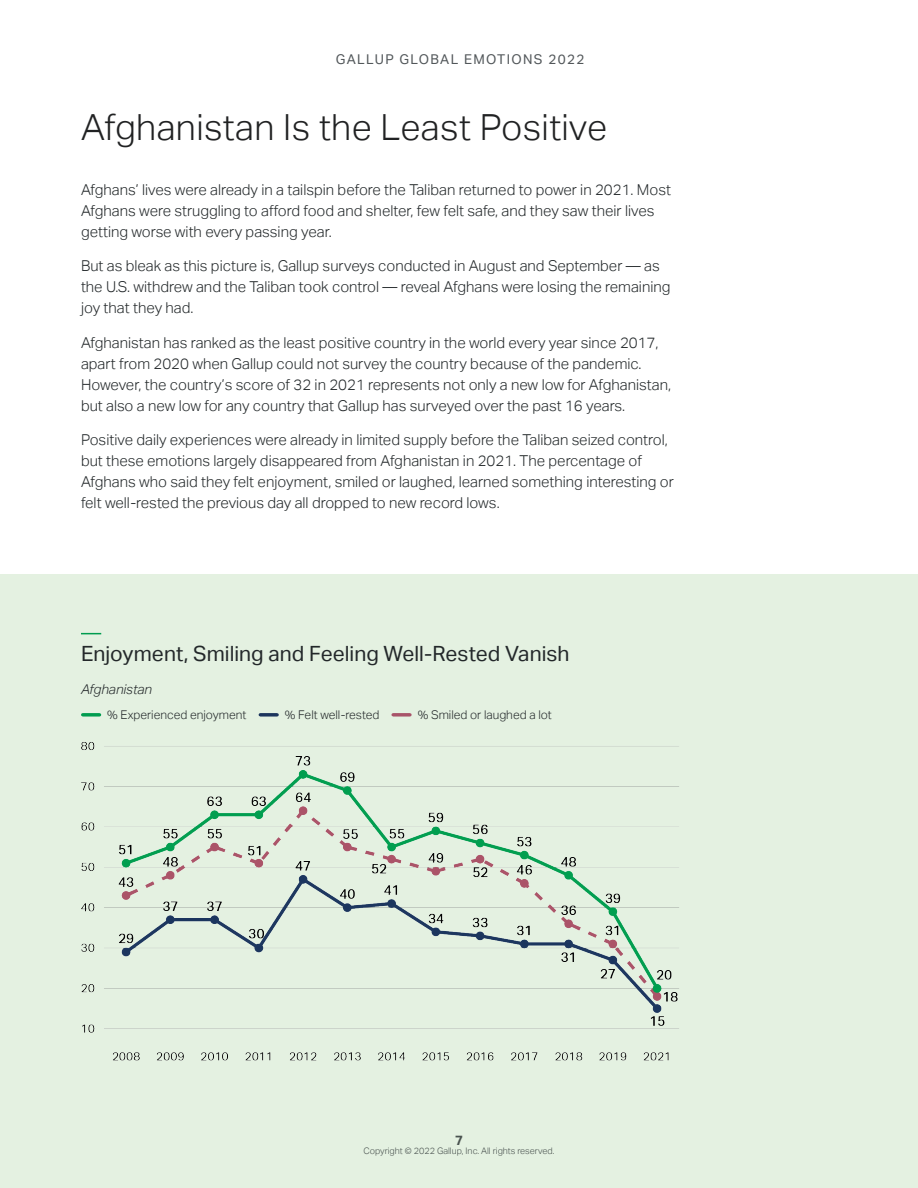
<style>
.page{position:relative;width:918px;height:1188px;background:#fff}
.page>*{position:absolute;margin:0;border:0;box-sizing:border-box;transform-origin:0 0}
.page_header{font:300 36px "Aktiv Grotesk";letter-spacing:.01em;color:#212223}
.element_title{font:21px "Aktiv Grotesk";letter-spacing:.005em;color:#23282a}
.body{font:300 15px/21px "Aktiv Grotesk";color:#23282a}
.t1{font:13.5px "Aktiv Grotesk";letter-spacing:.1em;color:#52575a}
.body_italic{font:italic 300 13.5px "Aktiv Grotesk";color:#23282a}
.t2{font:700 13.5px "Aktiv Grotesk";color:#52575a}
.t3{font:300 12px "Aktiv Grotesk";color:#23282a}
.t4{font:300 9px "Aktiv Grotesk";color:#52575a}
</style>
<div class="page">
<div style="left:0;top:575px;width:918px;height:613px;background:#e4f1e1"></div>
<svg style="left:81px;top:633px;width:21px;height:1px"></svg>
<svg style="left:83px;top:713px;width:17px;height:4px"></svg>
<svg style="left:260px;top:713px;width:17px;height:4px"></svg>
<svg style="left:393px;top:713px;width:17px;height:4px"></svg>
<img style="left:81px;top:742px;width:598px;height:319px">
<p class="t1" style="left:336px;top:51px;width:161px">Gallup Glo bal Emotions</p>
<p class="t1" style="left:548px;top:51px;width:38px">2022</p>
<h2 class="page_header" style="left:81px;top:107px;width:528px">Afghanistan Is the Least Positive</h2>
<p class="body" style="left:81px;top:179px;width:592px">Afghans’ lives were already in a tailspin before the Taliban returned to power in 2021. Most<br>Afghans were struggling to afford food and shelter, few felt safe, and they saw their lives getting worse with every passing year.</p>
<p class="body" style="left:81px;top:256px;width:591px">But as bleak as this picture is, Gallup surveys conducted in August and September — as the U.S. withdrew and the Taliban took control — reveal Afghans were losing the remaining joy that they had.</p>
<p class="body" style="left:81px;top:332px;width:592px">Afghanistan has ranked as the least positive country in the world every year since 2017, apart from 2020 when Gallup could not survey the country because of the pandemic.<br>However, the country’s score of 32 in 2021 represents not only a new low for Afghanistan, but also a new low for any country that Gallup has surveyed over the past 16 years.</p>
<p class="body" style="left:81px;top:430px;width:594px">Positive daily experiences were already in limited supply before the Taliban seized control, but these emotions largely disappeared from Afghanistan in 2021. The percentage of Afghans who said they felt enjoyment, smiled or laughed, learned something interesting or felt well-rested the previous day all dropped to new record lows.</p>
<p class="element_title" style="left:81px;top:642px;width:490px">Enjoyment, Smiling and Feeling Well-Rested Vanish</p>
<p class="body_italic" style="left:81px;top:682px;width:73px">Afghanistan</p>
<p class="t3" style="left:107px;top:708px;width:141px">% Experienced enjoyment</p>
<p class="t3" style="left:285px;top:708px;width:96px">% Felt well-rested</p>
<p class="t3" style="left:418px;top:708px;width:136px">% Smiled or laughed a lot</p>
<p class="t2" style="left:455px;top:1132px;width:9px">7</p>
<p class="t4" style="left:363px;top:1146px;width:193px">Copyright © 2022 Gallup, Inc. All rights reserved.</p>
</div>
